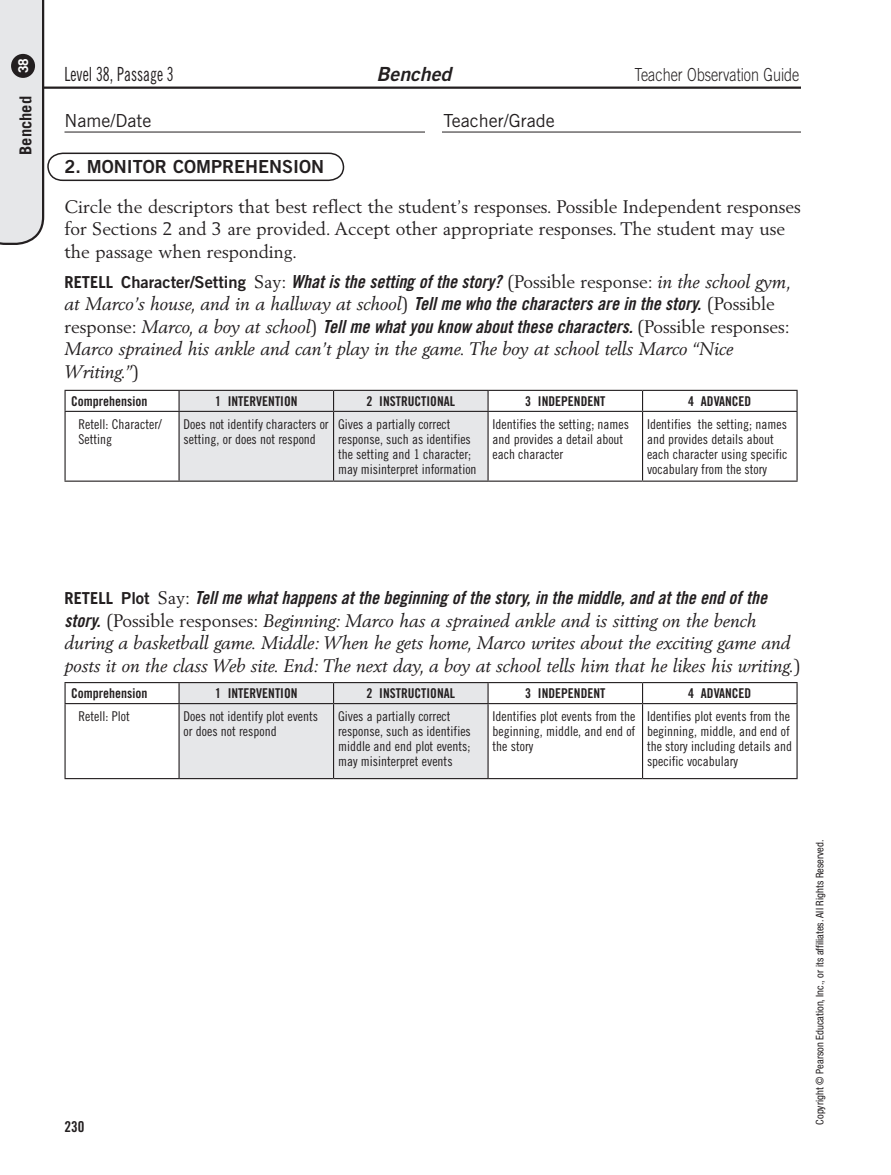
<style>
.page{position:relative;width:891px;height:1175px;background:#fff}
.page>*{position:absolute;margin:0;border:0;box-sizing:border-box;transform-origin:0 0}
.t1{font:19.5px "Trade Gothic LT Std Cn 18";color:#231f20;scale:.8 1}
.t2{font:19.5px "Trade Gothic LT Std Bd 2 Obl";color:#231f20}
.t3{font:italic 18px/22.5px "Berling LT Std";color:#231f20}
.t4{font:18px "Trade Gothic LT Std Bd Cn 20 Obl";color:#231f20}
.t5{font:18px/22.5px "Berling LT Std";color:#231f20}
.t6{font:300 18px "Trade Gothic LT Std";color:#231f20;scale:.8 1}
.t7{font:18px "Trade Gothic LT Std";color:#231f20}
.t8{font:18px "Trade Gothic LT Std Bd 2";color:#231f20}
.t9{font:700 16.5px "Trade Gothic LT Std";color:#231f20}
.t10{font:15px "Trade Gothic LT Std Bd Cn 20";color:#231f20}
.t11{font:13.5px/15px "Trade Gothic LT Std Cn 18";color:#231f20}
.t12{font:13.5px "Trade Gothic LT Std Bd Cn 20";color:#231f20}
.t13{font:700 13.5px "Trade Gothic LT Std";color:#fff}
.t14{font:condensed 10.5px "Helvetica Neue LT Std";color:#231f20}
.s1{font-family:"Trade Gothic LT Std";font-weight:700;font-size:16.5px}
.s2{font-family:"Trade Gothic LT Std Bd 2";font-size:16.5px}
.s3{font-family:"Berling LT Std"}
.s4{font-family:"Berling LT Std";font-style:italic}
.s5{font-style:normal}
.s6{font-family:"Trade Gothic LT Std Bd Cn 20 Obl";font-style:normal}
</style>
<div class="page">
<hr style="left:42px;top:86px;width:759px;height:3px;background:#231f20">
<hr style="left:64px;top:131px;width:737px;height:1px;background:#231f20">
<svg style="left:66px;top:391px;width:730px;height:89px"></svg>
<hr style="left:64px;top:412px;width:2px;height:68px;background:#231f20">
<hr style="left:178px;top:412px;width:2px;height:68px;background:#231f20">
<hr style="left:642px;top:412px;width:1px;height:68px;background:#231f20">
<hr style="left:796px;top:412px;width:2px;height:68px;background:#231f20">
<hr style="left:64px;top:480px;width:115px;height:2px;background:#231f20">
<hr style="left:179px;top:480px;width:155px;height:2px;background:#231f20">
<hr style="left:334px;top:480px;width:154px;height:2px;background:#231f20">
<hr style="left:488px;top:480px;width:155px;height:2px;background:#231f20">
<hr style="left:643px;top:480px;width:155px;height:2px;background:#231f20">
<hr style="left:64px;top:390px;width:115px;height:1px;background:#231f20">
<hr style="left:64px;top:391px;width:2px;height:20px;background:#231f20">
<hr style="left:178px;top:391px;width:2px;height:20px;background:#231f20">
<hr style="left:488px;top:390px;width:155px;height:1px;background:#231f20">
<div style="left:179px;top:390px;width:310px;height:91px;background:#e6e7e9"></div>
<hr style="left:643px;top:390px;width:155px;height:1px;background:#231f20">
<svg style="left:642px;top:391px;width:1px;height:20px"></svg>
<hr style="left:796px;top:391px;width:2px;height:20px;background:#231f20">
<hr style="left:64px;top:411px;width:115px;height:1px;background:#231f20">
<hr style="left:179px;top:411px;width:155px;height:1px;background:#231f20">
<hr style="left:334px;top:411px;width:154px;height:1px;background:#231f20">
<hr style="left:488px;top:411px;width:155px;height:1px;background:#231f20">
<hr style="left:643px;top:411px;width:155px;height:1px;background:#231f20">
<svg style="left:66px;top:683px;width:730px;height:95px"></svg>
<hr style="left:64px;top:704px;width:2px;height:74px;background:#231f20">
<hr style="left:178px;top:704px;width:2px;height:74px;background:#231f20">
<hr style="left:642px;top:704px;width:1px;height:74px;background:#231f20">
<hr style="left:796px;top:704px;width:2px;height:74px;background:#231f20">
<hr style="left:64px;top:778px;width:115px;height:1px;background:#231f20">
<hr style="left:179px;top:778px;width:155px;height:1px;background:#231f20">
<hr style="left:334px;top:778px;width:154px;height:1px;background:#231f20">
<hr style="left:488px;top:778px;width:155px;height:1px;background:#231f20">
<hr style="left:643px;top:778px;width:155px;height:1px;background:#231f20">
<hr style="left:64px;top:682px;width:115px;height:1px;background:#231f20">
<hr style="left:64px;top:683px;width:2px;height:20px;background:#231f20">
<hr style="left:178px;top:683px;width:2px;height:20px;background:#231f20">
<hr style="left:488px;top:682px;width:155px;height:1px;background:#231f20">
<div style="left:179px;top:682px;width:310px;height:96px;background:#e6e7e9"></div>
<hr style="left:643px;top:682px;width:155px;height:1px;background:#231f20">
<svg style="left:642px;top:683px;width:1px;height:20px"></svg>
<hr style="left:796px;top:683px;width:2px;height:20px;background:#231f20">
<hr style="left:64px;top:703px;width:115px;height:1px;background:#231f20">
<hr style="left:179px;top:703px;width:155px;height:1px;background:#231f20">
<hr style="left:334px;top:703px;width:154px;height:1px;background:#231f20">
<hr style="left:488px;top:703px;width:155px;height:1px;background:#231f20">
<hr style="left:643px;top:703px;width:155px;height:1px;background:#231f20">
<svg style="left:0;top:0;width:345px;height:245px"></svg>
<div style="left:425px;top:110px;width:16px;height:26px;background:#fff"></div>
<p class="t13" style="left:15px;top:73px;width:17px;rotate:-90deg">38</p>
<p class="t9" style="left:16px;top:155px;width:60px;rotate:-90deg">Benched</p>
<h1 class="t1" style="left:64px;top:62px;width:138px">Level 38, Passage 3</h1>
<h1 class="t2" style="left:377px;top:62px;width:76px">Benched</h1>
<h2 class="t6" style="left:634px;top:64px;width:208px">Teacher Observation Guide</h2>
<h2 class="t7" style="left:64px;top:110px;width:88px">Name/Date</h2>
<h2 class="t7" style="left:443px;top:110px;width:113px">Teacher/Grade</h2>
<h2 class="t8" style="left:64px;top:155px;width:261px">2. MONITOR COMPREHENS ION</h2>
<h2 class="t5" style="left:64px;top:195px;width:738px">Circle the descriptors that best reflect the student’s responses. Possible Independent responses for Sections 2 and 3 are provided. Accept other appropriate responses. The student may use the passage when responding.</h2>
<h2 class="t4" style="left:64px;top:270px;width:728px"><span class="s1">RETELL</span> <span class="s2">CHARACTER/SETTING</span> <span class="s3">Say:</span> What is the setting of the story? <span class="s3">(Possible response:</span> <span class="s4">in the school gym,</span></h2>
<h2 class="t3" style="left:65px;top:292px;width:712px">at Marco’s house, and in a hallway at school<span class="s5">)</span> <span class="s6">Tell me who the characters are in the story.</span> <span class="s5">(Possible</span></h2>
<h2 class="t4" style="left:65px;top:315px;width:727px"><span class="s3">response:</span> <span class="s4">Marco, a boy at school</span><span class="s3">)</span> Tell me what you know about these characters. <span class="s3">(Possible responses:</span></h2>
<h2 class="t3" style="left:65px;top:337px;width:671px">Marco sprained his ankle and can’t play in the game. The boy at school tells Marco “Nice<br>Writing.”<span class="s5">)</span></h2>
<p class="t12" style="left:71px;top:393px;width:78px">Comprehension</p>
<p class="t12" style="left:215px;top:393px;width:84px">1 INTERVENTION</p>
<p class="t12" style="left:367px;top:393px;width:90px">2 INSTRUCTIONAL</p>
<p class="t12" style="left:525px;top:393px;width:82px">3 INDEPENDENT</p>
<p class="t12" style="left:688px;top:393px;width:65px">4 ADVANCED</p>
<p class="t11" style="left:79px;top:416px;width:85px">Retell: Character/<br>Setting</p>
<p class="t11" style="left:184px;top:416px;width:147px">Does not identify characters or setting, or does not respond</p>
<p class="t11" style="left:338px;top:416px;width:140px">Gives a partially correct response, such as identifies the setting and 1 character; may misinterpret information</p>
<p class="t11" style="left:493px;top:416px;width:138px">Identifies the setting; names and provides a detail about each character</p>
<p class="t11" style="left:647px;top:416px;width:142px">Identifies the setting; names and provides details about each character using specific vocabulary from the story</p>
<h2 class="t4" style="left:64px;top:587px;width:704px"><span class="s1">RETELL</span> <span class="s2">PLOT</span> <span class="s3">Say:</span> Tell me what happens at the beginning of the story, in the middle, and at the end of the</h2>
<p class="t3" style="left:64px;top:609px;width:738px"><span class="s6">story.</span> <span class="s5">(Possible responses:</span> Beginning: Marco has a sprained ankle and is sitting on the bench during a basketball game. Middle: When he gets home, Marco writes about the exciting game and posts it on the class Web site. End: The next day, a boy at school tells him that he likes his writing.<span class="s5">)</span></p>
<p class="t12" style="left:71px;top:685px;width:78px">Comprehension</p>
<p class="t12" style="left:215px;top:685px;width:84px">1 INTERVENTION</p>
<p class="t12" style="left:367px;top:685px;width:90px">2 INSTRUCTIONAL</p>
<p class="t12" style="left:525px;top:685px;width:82px">3 INDEPENDENT</p>
<p class="t12" style="left:688px;top:685px;width:65px">4 ADVANCED</p>
<p class="t11" style="left:79px;top:708px;width:53px">Retell: Plot</p>
<p class="t11" style="left:184px;top:708px;width:136px">Does not identify plot events or does not respond</p>
<p class="t11" style="left:338px;top:708px;width:134px">Gives a partially correct response, such as identifies middle and end plot events; may misinterpret events</p>
<p class="t11" style="left:493px;top:708px;width:144px;text-align:justify">Identifies plot events from the beginning, middle, and end of the story</p>
<p class="t11" style="left:647px;top:708px;width:147px">Identifies plot events from the beginning, middle, and end of the story including details and specific vocabulary</p>
<p class="t10" style="left:64px;top:1117px;width:21px">230</p>
<p class="t14" style="left:814px;top:1124px;width:286px;rotate:-90deg">Copyright © Pearson Education, Inc., or its affiliates. All Rights Reserved.</p>
</div>
